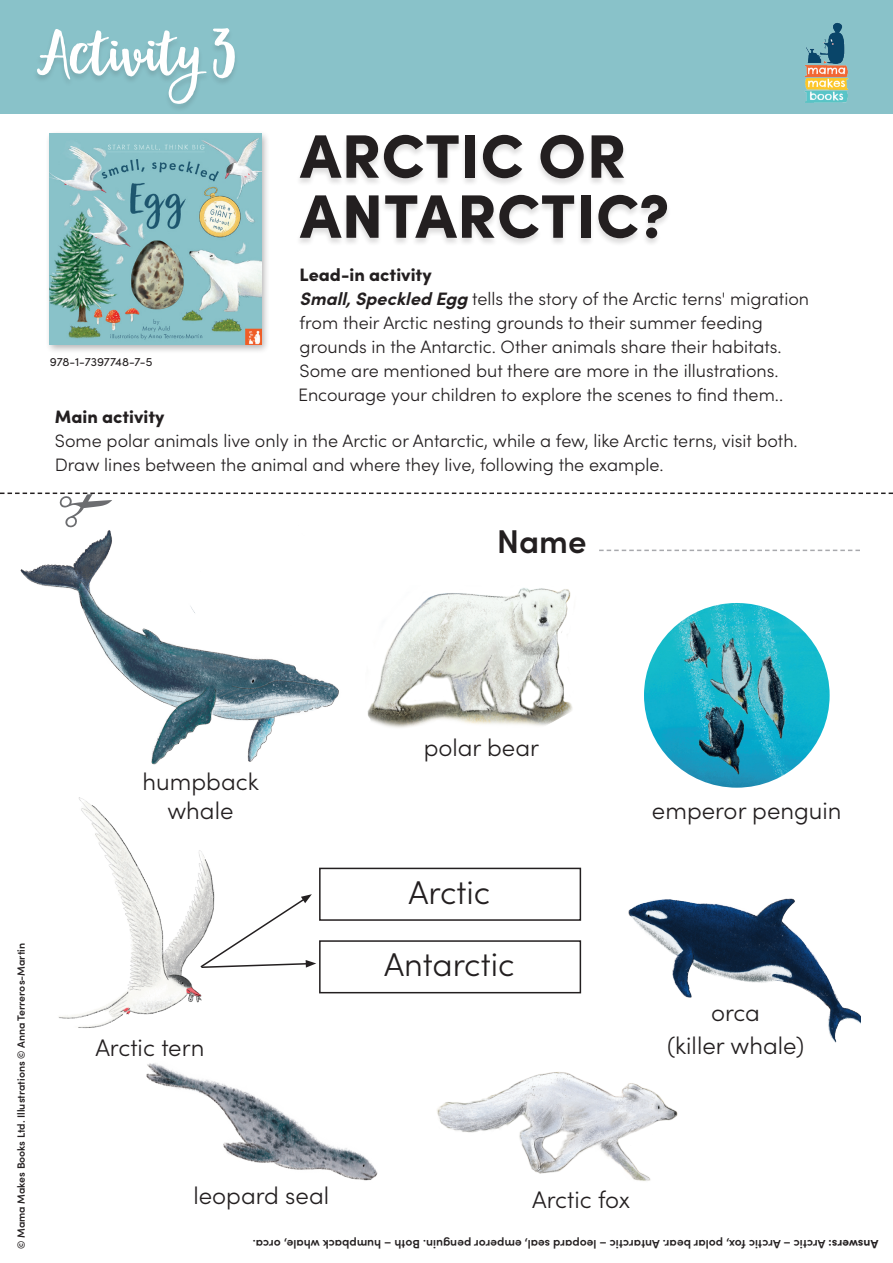
<style>
.page{position:relative;width:893px;height:1263px;background:#fff}
.page>*{position:absolute;margin:0;border:0;box-sizing:border-box;transform-origin:0 0}
.t1{font:64.5px "Garden Grown";color:#fff}
.t2{font:900 61.5px/60px "Sofia Pro";letter-spacing:.01em;color:#231f20}
.t3{font:300 33px "Sofia Pro";color:#231f20}
.t4{font:600 33px "Sofia Pro";color:#231f20}
.t5{font:300 24px/32.8px "Sofia Pro";color:#231f20;text-align:center}
.t6{font:300 18px/24px "Sofia Pro";color:#231f20}
.t7{font:900 18px "Sofia Pro";color:#231f20}
.t8{font:600 12px "Sofia Pro";color:#231f20}
.t9{font:12px "Sofia Pro";letter-spacing:-.005em;color:#231f20}
.t10{font:600 10.5px "Sofia Pro";color:#231f20}
.s1{font-weight:900}
.s2{font-weight:700;font-style:italic}
.s3{font-weight:700}
</style>
<div class="page">
<div style="left:0;top:0;width:893px;height:113px;background:#89c2c9"></div>
<div style="left:295px;top:135px;width:377px;height:112px;background:#231f20;opacity:.15"></div>
<div style="left:45px;top:130px;width:225px;height:225px;background:#231f20;opacity:.33"></div>
<img style="left:50px;top:134px;width:211px;height:210px">
<div style="left:319px;top:868px;width:262px;height:53px;border:2px solid #231f20"></div>
<div style="left:319px;top:940px;width:262px;height:53px;border:2px solid #231f20"></div>
<img style="left:20px;top:527px;width:319px;height:237px">
<img style="left:58px;top:797px;width:157px;height:231px">
<img style="left:146px;top:1063px;width:231px;height:118px">
<img style="left:367px;top:588px;width:206px;height:140px">
<img style="left:437px;top:1072px;width:241px;height:109px">
<img style="left:644px;top:603px;width:186px;height:185px">
<img style="left:628px;top:898px;width:232px;height:144px">
<svg style="left:199px;top:894px;width:117px;height:75px"></svg>
<svg style="left:599px;top:550px;width:261px;height:1px"></svg>
<svg style="left:0;top:492px;width:893px;height:35px"></svg>
<div style="left:32px;top:28px;width:207px;height:85px;background:#231f20;opacity:.15"></div>
<img style="left:804px;top:23px;width:45px;height:80px">
<h1 class="t1" style="left:42px;top:12px;width:198px">Activity 3</h1>
<p class="t9" style="left:50px;top:353px;width:104px">978-1-7397748-7-5</p>
<h2 class="t2" style="left:300px;top:121px;width:371px">ARCTIC OR<br>ANTARCTIC?</h2>
<p class="t6" style="left:298px;top:261px;width:513px"><span class="s1">Lead-in activity<br></span><span class="s2">Small, Speckled Egg</span> tells the story of the Arctic terns' migration from their Arctic nesting grounds to their summer feeding grounds in the Antarctic. Other animals share their habitats.<br>Some are mentioned but there are more in the illustrations.<br>Encourage your children to explore the scenes to find them..</p>
<p class="t7" style="left:55px;top:403px;width:111px">Main activity</p>
<p class="t6" style="left:55px;top:428px;width:744px">Some polar animals live only in the Arctic or Antarctic, while a few, like Arctic terns, visit both.<br>Draw lines between the animal and where they live, following the example.</p>
<h3 class="t4" style="left:497px;top:517px;width:91px">Name</h3>
<p class="t10" style="left:13px;top:1249px;width:308px;rotate:-90deg">© Mama Makes Books Ltd. Illustrations © Anna Terreros-Martin</p>
<h3 class="t5" style="left:143px;top:766px;width:118px;line-height:28.5px">humpback whale</h3>
<h3 class="t5" style="left:95px;top:1030px;width:111px">Arctic tern</h3>
<h3 class="t5" style="left:424px;top:730px;width:117px">polar bear</h3>
<h3 class="t3" style="left:408px;top:868px;width:84px">Arctic</h3>
<h3 class="t3" style="left:384px;top:941px;width:132px">Antarctic</h3>
<h3 class="t5" style="left:652px;top:792px;width:191px">emperor penguin</h3>
<h3 class="t5" style="left:667px;top:994px;width:139px">orca<br>(killer whale)</h3>
<h3 class="t5" style="left:193px;top:1178px;width:137px">leopard seal</h3>
<h3 class="t5" style="left:532px;top:1182px;width:100px">Arctic fox</h3>
<p class="t8" style="left:878px;top:1253px;width:627px;rotate:-180deg"><span class="s3">Answers:</span> Arctic – Arctic fox, polar bear. Antarctic – leopard seal, emperor penguin. Both – humpback whale, orca.</p>
</div>
